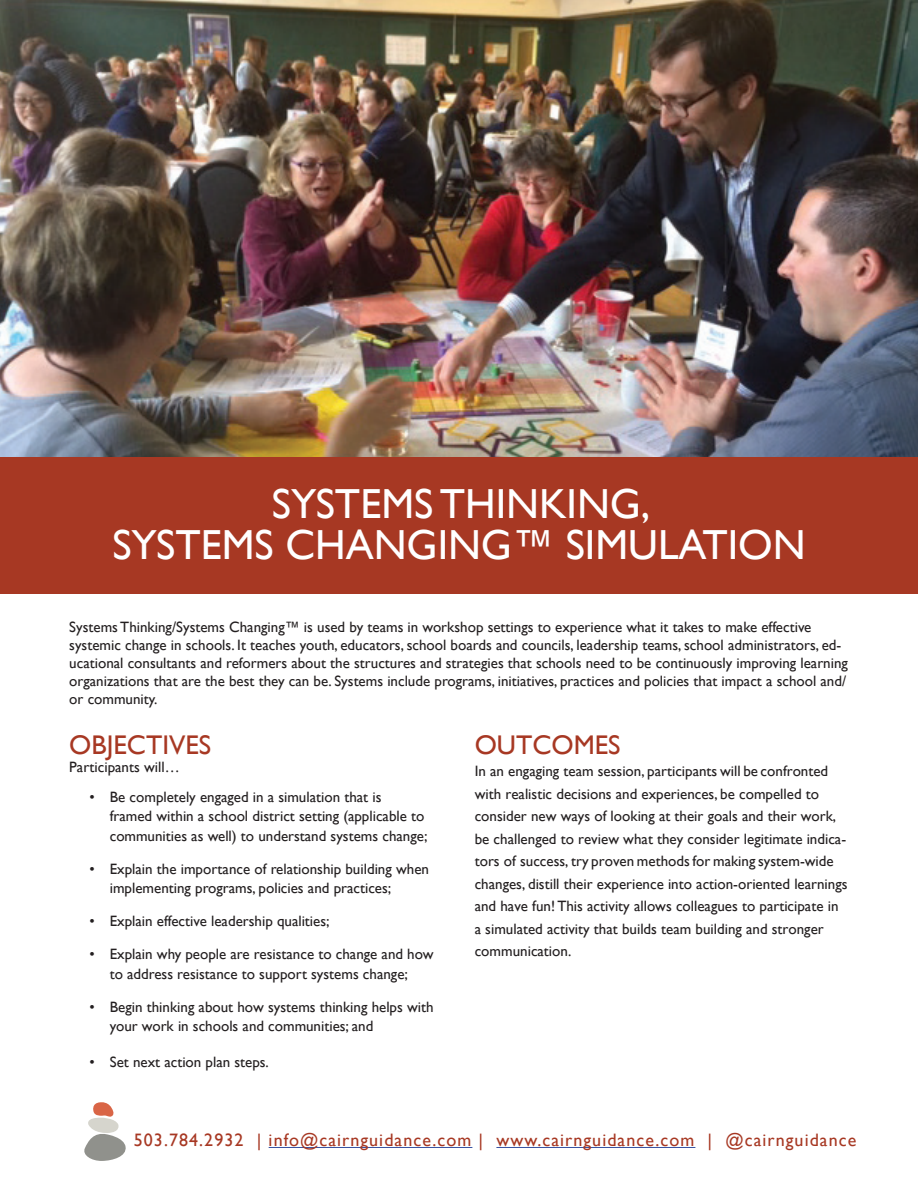
<style>
.page{position:relative;width:918px;height:1188px;background:#fff}
.page>*{position:absolute;margin:0;border:0;box-sizing:border-box;transform-origin:0 0}
.t1{font:42px/40.5px "Gill Sans";color:#fff;text-align:center}
.t2{font:27px "Gill Sans";color:#a73823}
.t3{font:18px "Gill Sans";letter-spacing:.06em;color:#a73823}
.t4{font:15px/22.5px "Gill Sans";color:#231f20}
</style>
<div class="page">
<img style="left:0;top:0;width:918px;height:457px">
<div style="left:0;top:457px;width:918px;height:137px;background:#a73823"></div>
<hr style="left:269px;top:1147px;width:203px;height:1px;background:#3853a3">
<hr style="left:496px;top:1147px;width:199px;height:1px;background:#3853a3">
<svg style="left:84px;top:1102px;width:42px;height:59px"></svg>
<h1 class="t1" style="left:112px;top:484px;width:695px">SYSTEMS THINKING,<br>SYSTEMS CHANGING™ SIMULATION</h1>
<p class="t4" style="left:69px;top:618px;width:780px;line-height:18px">Systems Thinking/Systems Changing™ is used by teams in workshop settings to experience what it takes to make effective systemic change in schools. It teaches youth, educators, school boards and councils, leadership teams, school administrators, ed&shy;ucational consultants and reformers about the structures and strategies that schools need to be continuously improving learning organizations that are the best they can be. Systems include programs, initiatives, practices and policies that impact a school and/ or community.</p>
<h2 class="t2" style="left:69px;top:729px;width:144px">OBJECTIVES</h2>
<p class="t4" style="left:69px;top:755px;width:112px">Participants will…</p>
<p class="t4" style="left:110px;top:787px;width:319px;line-height:19.5px;text-indent:-20px">• Be completely engaged in a simulation that is framed within a school district setting (applicable to communities as well) to understand systems change;</p>
<p class="t4" style="left:110px;top:859px;width:321px;line-height:19.5px;text-indent:-20px">• Explain the importance of relationship building when implementing programs, policies and practices;</p>
<p class="t4" style="left:90px;top:910px;width:242px">• Explain effective leadership qualities;</p>
<p class="t4" style="left:90px;top:944px;width:346px;line-height:19.5px;text-align:center">• Explain why people are resistance to change and how to address resistance to support systems change;</p>
<p class="t4" style="left:110px;top:997px;width:325px;line-height:19.5px;text-indent:-20px">• Begin thinking about how systems thinking helps with your work in schools and communities; and</p>
<p class="t4" style="left:90px;top:1050px;width:181px">• Set next action plan steps.</p>
<h2 class="t2" style="left:475px;top:729px;width:147px">OUTCOMES</h2>
<p class="t4" style="left:475px;top:760px;width:374px">In an engaging team session, participants will be confronted with realistic decisions and experiences, be compelled to consider new ways of looking at their goals and their work, be challenged to review what they consider legitimate indica&shy;tors of success, try proven methods for making system-wide changes, distill their experience into action-oriented learnings and have fun! This activity allows colleagues to participate in a simulated activity that builds team building and stronger communication.</p>
<p class="t3" style="left:134px;top:1129px;width:724px">503.784.2932 | info@cairnguidance.com | www.cairnguidance.com | @cairnguidance</p>
</div>
